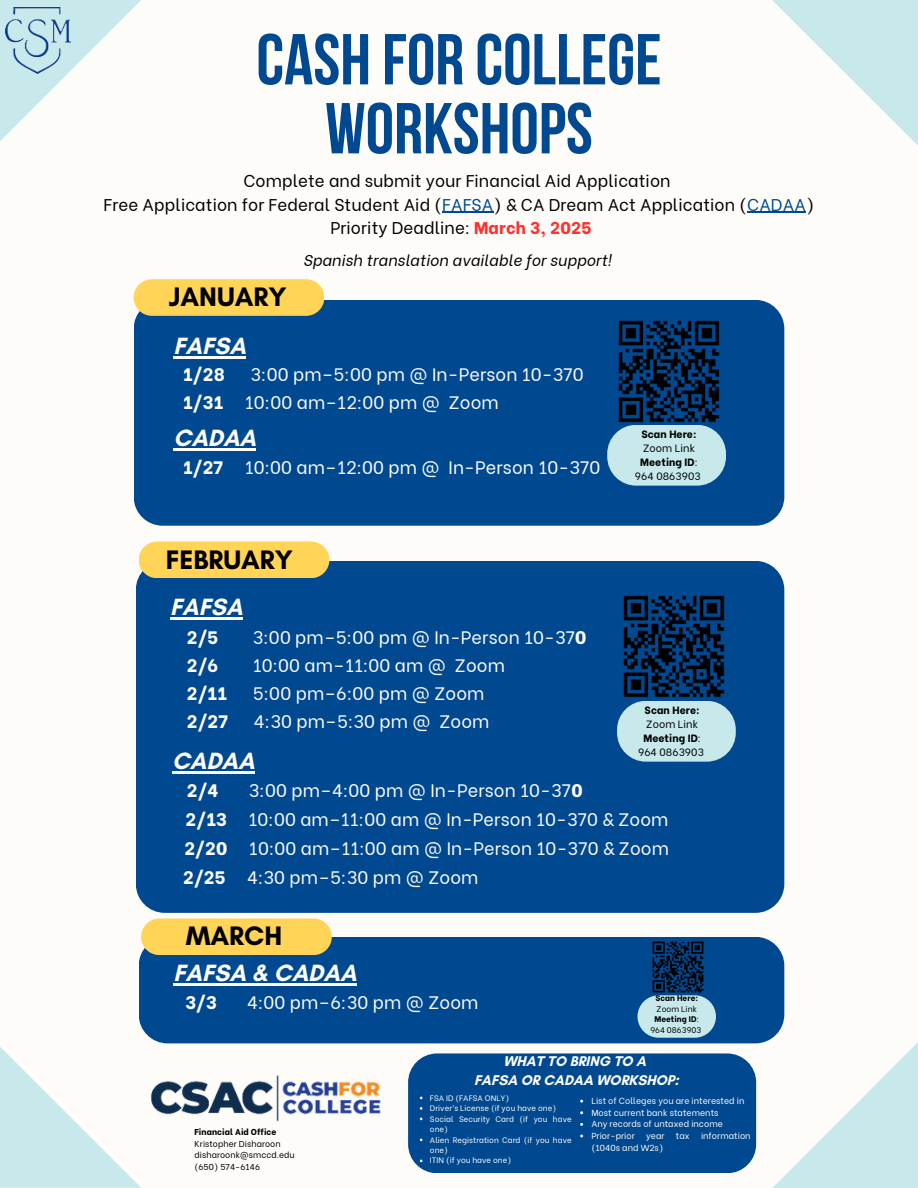
<style>
.page{position:relative;width:918px;height:1188px;background:#fdfcf8}
.page>*{position:absolute;margin:0;border:0;box-sizing:border-box;transform-origin:0 0}
.t1{font:71.85px/69px "Bebas Neue Cyrillic";color:#004990;text-align:center}
.t2{font:700 27.3px "Glacial Indifference";color:#000}
.t3{font:700 24px "Glacial Indifference";color:#fdfcf8}
.t4{font:18px "Be Vietnam";letter-spacing:.01em;color:#fdfcf8}
.t5{font:800 18px "Be Vietnam";color:#fdfcf8}
.t6{font:16.95px/23.7px "Be Vietnam";letter-spacing:.005em;color:#000;text-align:center}
.t7{font:italic 15.45px "Be Vietnam";letter-spacing:.01em;color:#000}
.t8{font:700 14.4px/19.5px "Glacial Indifference";color:#fdfcf8;text-align:center}
.t9{font:800 10.5px "Be Vietnam";letter-spacing:.01em;color:#000}
.t10{font:10.5px "Be Vietnam";letter-spacing:.01em;color:#000}
.t11{font:8.7px "Be Vietnam";letter-spacing:.01em;color:#fdfcf8}
.t12{font:8.55px "Be Vietnam";letter-spacing:.01em;color:#000}
.t13{font:800 8.55px "Be Vietnam";letter-spacing:.01em;color:#000}
.t14{font:800 8.1px "Be Vietnam";letter-spacing:.01em;color:#000}
.t15{font:8.1px "Be Vietnam";letter-spacing:.01em;color:#000}
.t16{font:7.8px/10.5px "Be Vietnam";letter-spacing:.01em;color:#fdfcf8}
.s1{color:#004990}
.s2{font-weight:800;color:#ff3131}
.s3{font-weight:800}
.s4{font-weight:400}
</style>
<div class="page">
<div style="left:134px;top:300px;width:650px;height:226px;background:#004990;border-radius:29px"></div>
<div style="left:134px;top:279px;width:190px;height:37px;background:#ffd457;border-radius:18px"></div>
<svg style="left:0;top:1047px;width:141px;height:141px"></svg>
<svg style="left:772px;top:1042px;width:146px;height:146px"></svg>
<svg style="left:772px;top:0;width:146px;height:146px"></svg>
<svg style="left:0;top:0;width:141px;height:141px"></svg>
<div style="left:136px;top:561px;width:648px;height:352px;background:#004990;border-radius:29px"></div>
<img style="left:139px;top:1063px;width:242px;height:66px">
<div style="left:408px;top:1053px;width:348px;height:120px;background:#004990;border-radius:29px"></div>
<img style="left:618px;top:320px;width:102px;height:108px">
<div style="left:607px;top:425px;width:119px;height:61px;background:#c8e9eb;border-radius:29px"></div>
<div style="left:139px;top:937px;width:645px;height:106px;background:#004990;border-radius:29px"></div>
<img style="left:652px;top:941px;width:52px;height:52px">
<svg style="left:637px;top:995px;width:79px;height:43px"></svg>
<img style="left:6px;top:8px;width:64px;height:65px">
<img style="left:623px;top:595px;width:102px;height:109px">
<div style="left:617px;top:701px;width:119px;height:61px;background:#c8e9eb;border-radius:29px"></div>
<div style="left:139px;top:542px;width:190px;height:36px;background:#ffd457;border-radius:18px"></div>
<hr style="left:170px;top:617px;width:73px;height:2px;background:#fdfcf8">
<hr style="left:172px;top:772px;width:83px;height:2px;background:#fdfcf8">
<hr style="left:442px;top:212px;width:52px;height:1px;background:#004990">
<hr style="left:747px;top:212px;width:59px;height:1px;background:#004990">
<hr style="left:174px;top:356px;width:72px;height:2px;background:#fdfcf8">
<hr style="left:174px;top:449px;width:82px;height:2px;background:#fdfcf8">
<div style="left:141px;top:918px;width:191px;height:37px;background:#ffd457;border-radius:18px"></div>
<hr style="left:174px;top:984px;width:183px;height:2px;background:#fdfcf8">
<p class="t1" style="left:256px;top:32px;width:407px">CASH FOR COLLEGE<br>WORKSHOPS</p>
<p class="t6" style="left:104px;top:167px;width:712px">Complete and submit your Financial Aid Application<br>Free Application for Federal Student Aid (<span class="s1">FAFSA</span>) &amp; CA Dream Act Application (<span class="s1">CADAA</span>)<br>Priority Deadline: <span class="s2">March 3, 2025</span></p>
<h2 class="t7" style="left:303px;top:247px;width:310px">Spanish translation available for support!</h2>
<h1 class="t2" style="left:169px;top:280px;width:119px">JANUARY</h1>
<h4 class="t3" style="left:174px;top:331px;width:74px">FAFSA</h4>
<h4 class="t5" style="left:183px;top:360px;width:43px">1/28</h4>
<h4 class="t4" style="left:251px;top:360px;width:335px">3:00 pm–5:00 pm @ In-Person 10-370</h4>
<h4 class="t4" style="left:183px;top:387px;width:317px"><span class="s3">1/31</span> 10:00 am–12:00 pm @ Zoom</h4>
<h2 class="t3" style="left:174px;top:423px;width:84px">CADAA</h2>
<h3 class="t4" style="left:183px;top:452px;width:419px"><span class="s3">1/27</span> 10:00 am–12:00 pm @ In-Person 10-370</h3>
<p class="t2" style="left:166px;top:543px;width:129px">FEBRUARY</p>
<h4 class="t3" style="left:170px;top:592px;width:74px">FAFSA</h4>
<h4 class="t5" style="left:187px;top:623px;width:33px">2/5</h4>
<h4 class="t4" style="left:253px;top:623px;width:335px">3:00 pm–5:00 pm @ In-Person 10-37<span class="s3">0</span></h4>
<p class="t5" style="left:187px;top:650px;width:33px">2/6</p>
<p class="t4" style="left:253px;top:650px;width:254px">10:00 am–11:00 am @ Zoom</p>
<p class="t5" style="left:187px;top:678px;width:42px">2/11</p>
<p class="t4" style="left:253px;top:678px;width:233px">5:00 pm–6:00 pm @ Zoom</p>
<p class="t5" style="left:187px;top:706px;width:43px">2/27</p>
<p class="t4" style="left:254px;top:706px;width:237px">4:30 pm–5:30 pm @ Zoom</p>
<h6 class="t3" style="left:172px;top:746px;width:84px">CADAA</h6>
<h3 class="t9" style="left:641px;top:425px;width:57px">Scan Here:</h3>
<h4 class="t10" style="left:643px;top:439px;width:54px">Zoom Link</h4>
<h4 class="t9" style="left:640px;top:453px;width:59px">Meeting ID<span class="s4">:</span></h4>
<h4 class="t10" style="left:635px;top:467px;width:67px">964 0863903</h4>
<p class="t9" style="left:645px;top:702px;width:57px">Scan Here:</p>
<p class="t10" style="left:646px;top:716px;width:54px">Zoom Link</p>
<p class="t9" style="left:643px;top:730px;width:59px">Meeting ID<span class="s4">:</span></p>
<h4 class="t10" style="left:638px;top:744px;width:67px">964 0863903</h4>
<p class="t5" style="left:187px;top:775px;width:33px">2/4</p>
<p class="t4" style="left:249px;top:775px;width:335px">3:00 pm–4:00 pm @ In-Person 10-37<span class="s3">0</span></p>
<p class="t4" style="left:186px;top:804px;width:484px"><span class="s3">2/13</span> 10:00 am–11:00 am @ In-Person 10-370 &amp; Zoom</p>
<h5 class="t4" style="left:184px;top:833px;width:486px"><span class="s3">2/20</span> 10:00 am–11:00 am @ In-Person 10-370 &amp; Zoom</h5>
<p class="t4" style="left:183px;top:862px;width:297px"><span class="s3">2/25</span> 4:30 pm–5:30 pm @ Zoom</p>
<p class="t2" style="left:186px;top:919px;width:98px">MARCH</p>
<p class="t3" style="left:174px;top:959px;width:185px">FAFSA &amp; CADAA</p>
<p class="t5" style="left:185px;top:987px;width:33px">3/3</p>
<p class="t4" style="left:247px;top:987px;width:233px">4:00 pm–6:30 pm @ Zoom</p>
<h4 class="t14" style="left:655px;top:991px;width:44px">Scan Here:</h4>
<h3 class="t15" style="left:657px;top:1002px;width:42px">Zoom Link</h3>
<p class="t14" style="left:655px;top:1013px;width:46px">Meeting ID<span class="s4">:</span></p>
<p class="t15" style="left:650px;top:1024px;width:52px">964 0863903</p>
<p class="t13" style="left:195px;top:1125px;width:83px">Financial Aid Office</p>
<p class="t12" style="left:195px;top:1137px;width:88px">Kristopher Disharoon</p>
<p class="t12" style="left:195px;top:1148px;width:102px">disharoonk@smccd.edu</p>
<p class="t12" style="left:195px;top:1159px;width:67px">(650) 574-6146</p>
<h2 class="t8" style="left:474px;top:1051px;width:206px">WHAT TO BRING TO A<br>FAFSA OR CADAA WORKSHOP:</h2>
<h3 class="t16" style="left:430px;top:1092px;width:81px">FSA ID (FAFSA ONLY)</h3>
<h4 class="t16" style="left:430px;top:1102px;width:128px">Driver’s License (if you have one)</h4>
<h4 class="t16" style="left:430px;top:1113px;width:143px">Social Security Card (if you have one)</h4>
<h3 class="t16" style="left:430px;top:1134px;width:143px">Alien Registration Card (if you have one)</h3>
<h4 class="t16" style="left:430px;top:1155px;width:83px">ITIN (if you have one)</h4>
<p class="t11" style="left:591px;top:1094px;width:155px">List of Colleges you are interested in</p>
<p class="t11" style="left:591px;top:1105px;width:129px">Most current bank statements</p>
<p class="t11" style="left:591px;top:1117px;width:133px">Any records of untaxed income</p>
<p class="t11" style="left:591px;top:1129px;width:45px">Prior-prior</p>
<p class="t11" style="left:646px;top:1129px;width:20px">year</p>
<p class="t11" style="left:676px;top:1129px;width:15px">tax</p>
<p class="t11" style="left:701px;top:1129px;width:51px">information</p>
<p class="t11" style="left:591px;top:1140px;width:73px">(1040s and W2s)</p>
</div>
